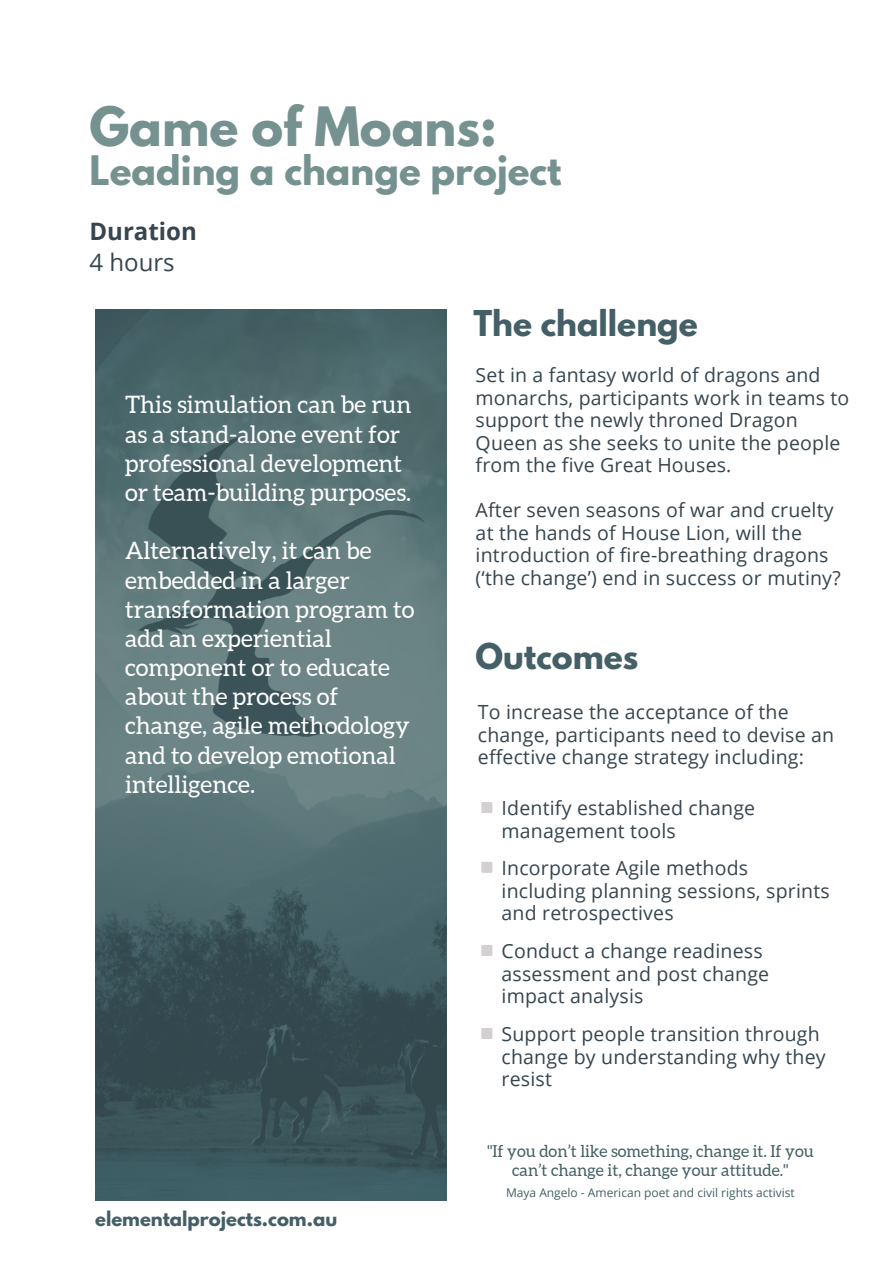
<style>
.page{position:relative;width:894px;height:1264px;background:#fff}
.page>*{position:absolute;margin:0;border:0;box-sizing:border-box;transform-origin:0 0}
.t1{font:700 48px "League Spartan";color:#759190}
.t2{font:700 36px "League Spartan";color:#759190}
.t3{font:700 31.5px "League Spartan";color:#446066}
.t4{font:24px/29.2px "Aleo";color:#fff}
.t5{font:700 24px "Open Sans";color:#36454f}
.t6{font:24px "Open Sans";color:#36454f}
.t7{font:19.5px/22.5px "Open Sans";letter-spacing:.01em;color:#36454f}
.t8{font:700 18px "League Spartan";color:#446066}
.t9{font:16.5px/18.6px "Aleo";color:#446066;text-align:center}
.t10{font:12px "Open Sans";color:#446066}
</style>
<div class="page">
<div style="left:481px;top:802px;width:11px;height:11px;background:#d4d0d0"></div>
<img style="left:95px;top:310px;width:351px;height:890px">
<div style="left:481px;top:944px;width:11px;height:11px;background:#d4d0d0"></div>
<div style="left:481px;top:861px;width:11px;height:11px;background:#d4d0d0"></div>
<div style="left:481px;top:1027px;width:11px;height:11px;background:#d4d0d0"></div>
<h1 class="t1" style="left:89px;top:102px;width:409px">Game of Moans:</h1>
<h2 class="t2" style="left:89px;top:152px;width:473px">Leading a change project</h2>
<p class="t5" style="left:89px;top:214px;width:109px">Duration</p>
<p class="t6" style="left:89px;top:245px;width:87px">4 hours</p>
<p class="t4" style="left:125px;top:390px;width:288px">This simulation can be run as a stand-alone event for professional development or team-building purposes.</p>
<p class="t4" style="left:125px;top:536px;width:291px">Alternatively, it can be embedded in a larger transformation program to add an experiential component or to educate about the process of change, agile methodology and to develop emotional intelligence.</p>
<p class="t8" style="left:95px;top:1209px;width:243px">elementalprojects.com.au</p>
<h3 class="t3" style="left:473px;top:308px;width:226px">The challenge</h3>
<p class="t7" style="left:475px;top:363px;width:375px">Set in a fantasy world of dragons and monarchs, participants work in teams to support the newly throned Dragon Queen as she seeks to unite the people from the five Great Houses.</p>
<p class="t7" style="left:475px;top:498px;width:366px">After seven seasons of war and cruelty at the hands of House Lion, will the introduction of fire-breathing dragons (‘the change’) end in success or mutiny?</p>
<h3 class="t3" style="left:475px;top:640px;width:164px">Outcomes</h3>
<p class="t7" style="left:477px;top:700px;width:358px">To increase the acceptance of the change, participants need to devise an effective change strategy including:</p>
<p class="t7" style="left:501px;top:796px;width:255px">Identify established change management tools</p>
<p class="t7" style="left:501px;top:856px;width:329px">Incorporate Agile methods including planning sessions, sprints and retrospectives</p>
<p class="t7" style="left:501px;top:939px;width:269px">Conduct a change readiness assessment and post change impact analysis</p>
<p class="t7" style="left:501px;top:1022px;width:325px">Support people transition through change by understanding why they resist</p>
<p class="t9" style="left:487px;top:1141px;width:328px">"If you don’t like something, change it. If you can’t change it, change your attitude."</p>
<p class="t10" style="left:506px;top:1184px;width:290px">Maya Angelo - American poet and civil rights activist</p>
</div>
